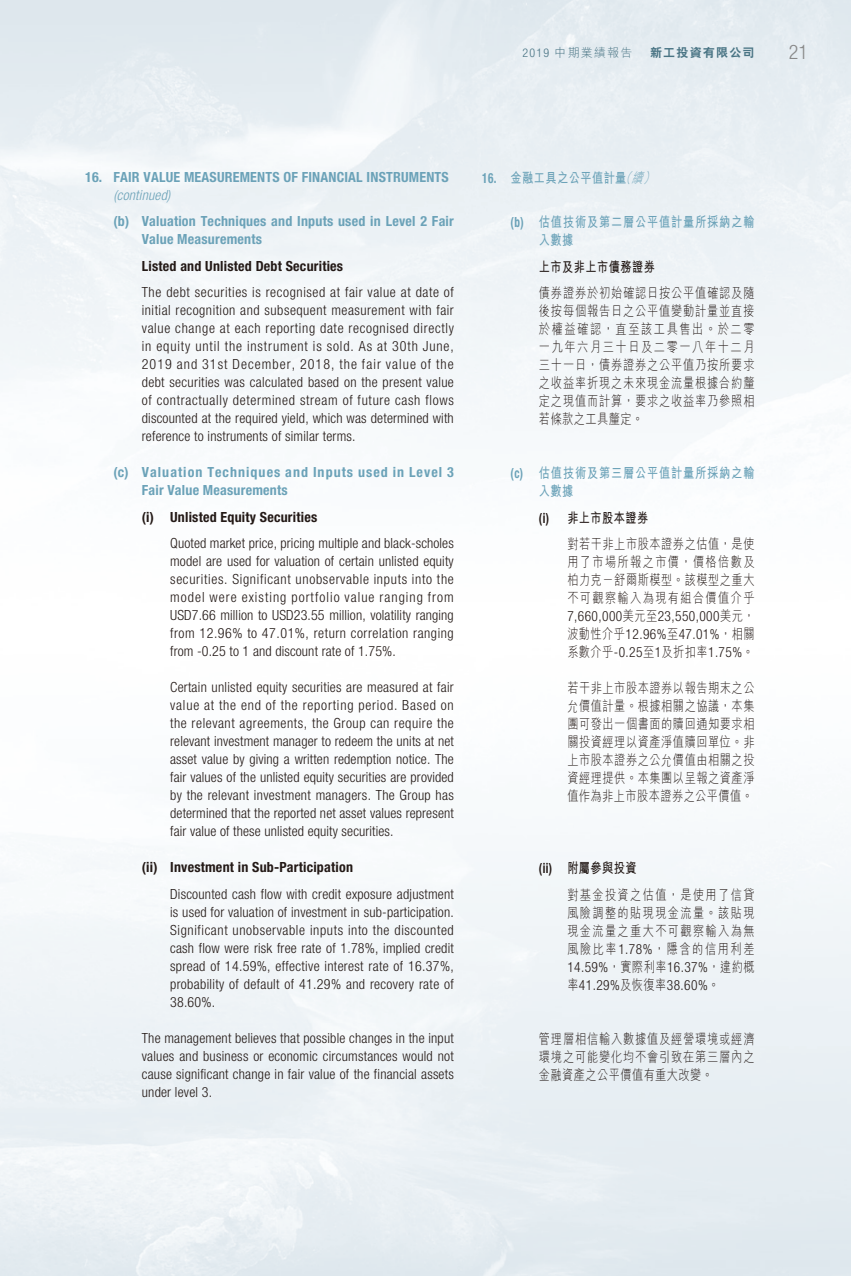
<style>
.page{position:relative;width:851px;height:1276px;background:#fff}
.page>*{position:absolute;margin:0;border:0;box-sizing:border-box;transform-origin:0 0}
.t1{font:300 condensed 20px "Helvetica Neue LT Std";color:#898989}
.t2{font:300 condensed 14px/18px "Helvetica Neue LT Std";letter-spacing:.015em;color:#231916;text-align:justify}
.t3{font:14px/18px "M Hei HK Light E Ten B5 H";letter-spacing:.075em;color:#231916;text-align:justify;scale:.8 1}
.t4{font:700 condensed 14px/18px "Helvetica Neue LT Std";letter-spacing:.015em;color:#6ba2b8}
.t5{font:300 condensed 14px/18px "Helvetica Neue LT Std";letter-spacing:.015em;color:#231916;text-align:justify;scale:.96 1}
.t6{font:700 condensed 14px "Helvetica Neue LT Std";letter-spacing:.015em;color:#231916}
.t7{font:700 condensed 14px/18px "Helvetica Neue LT Std";letter-spacing:.075em;color:#6ba2b8}
.t8{font:14px/18px "M Hei HK Bold E Ten B5 H";letter-spacing:.075em;color:#6ba2b8;scale:.8 1}
.t9{font:14px "M Hei HK Bold E Ten B5 H";letter-spacing:.04em;color:#231916;scale:.8 1}
.t10{font:14px "M Hei HK Bold E Ten B5 H";letter-spacing:.04em;color:#6ba2b8;scale:.8 1}
.t11{font:italic 300 condensed 14px "Helvetica Neue LT Std";letter-spacing:.015em;color:#6ba2b8}
.t12{font:12px "M Hei HK Light E Ten B5 H";letter-spacing:.1em;color:#497484}
.t13{font:12px "C Hei 2 HK Xbold E Ten B5 H";letter-spacing:.1em;color:#497484}
.s1{font-family:"Helvetica Neue LT Std";font-weight:300;font-stretch:condensed}
.s2{font-family:"Helvetica Neue LT Std";font-weight:700;font-stretch:condensed}
.s3{font-family:"M Hei HK Light E Ten B5 H";font-style:italic}
.s4{font-family:"M Hei HK Light E Ten B5 H";font-weight:400;font-stretch:normal}
</style>
<div class="page">
<p class="t12" style="left:522px;top:48px;width:111px"><span class="s1">2019</span> 中期業績報告</p>
<p class="t13" style="left:650px;top:48px;width:106px">新工投資有限公司</p>
<h1 class="t1" style="left:788px;top:45px;width:21px">21</h1>
<p class="t4" style="left:85px;top:169px;width:365px">16. FAIR VALUE MEASUREMENTS OF FINANCIAL INSTRUMENTS</p>
<p class="t11" style="left:113px;top:190px;width:58px">(continued)</p>
<p class="t4" style="left:142px;top:214px;width:313px;text-indent:-28px">(b) Valuation Techniques and Inputs used in Level 2 Fair<br>Value Measurements</p>
<p class="t6" style="left:142px;top:261px;width:203px">Listed and Unlisted Debt Securities</p>
<p class="t2" style="left:142px;top:285px;width:313px">The debt securities is recognised at fair value at date of initial recognition and subsequent measurement with fair value change at each reporting date recognised directly in equity until the instrument is sold. As at 30th June, 2019 and 31st December, 2018, the fair value of the debt securities was calculated based on the present value of contractually determined stream of future cash flows discounted at the required yield, which was determined with reference to instruments of similar terms.</p>
<p class="t7" style="left:142px;top:465px;width:313px;text-indent:-28px">(c) Valuation Techniques and Inputs used in Level 3<br>Fair Value Measurements</p>
<p class="t6" style="left:142px;top:512px;width:177px">(i) Unlisted Equity Securities</p>
<p class="t2" style="left:170px;top:536px;width:285px">Quoted market price, pricing multiple and black-scholes model are used for valuation of certain unlisted equity securities. Significant unobservable inputs into the model were existing portfolio value ranging from USD7.66 million to USD23.55 million, volatility ranging from 12.96% to 47.01%, return correlation ranging from -0.25 to 1 and discount rate of 1.75%.</p>
<p class="t2" style="left:170px;top:680px;width:285px">Certain unlisted equity securities are measured at fair value at the end of the reporting period. Based on the relevant agreements, the Group can require the relevant investment manager to redeem the units at net asset value by giving a written redemption notice. The fair values of the unlisted equity securities are provided by the relevant investment managers. The Group has determined that the reported net asset values represent fair value of these unlisted equity securities.</p>
<p class="t6" style="left:142px;top:862px;width:213px">(ii) Investment in Sub-Participation</p>
<p class="t2" style="left:170px;top:886px;width:285px">Discounted cash flow with credit exposure adjustment is used for valuation of investment in sub-participation.<br>Significant unobservable inputs into the discounted cash flow were risk free rate of 1.78%, implied credit spread of 14.59%, effective interest rate of 16.37%, probability of default of 41.29% and recovery rate of 38.60%.</p>
<p class="t2" style="left:142px;top:1030px;width:313px">The management believes that possible changes in the input values and business or economic circumstances would not cause significant change in fair value of the financial assets under level 3.</p>
<p class="t10" style="left:482px;top:172px;width:221px"><span class="s2">16.</span> 金融工具之公平值計量<span class="s3">（續）</span></p>
<p class="t8" style="left:539px;top:215px;width:271px;text-indent:-28px"><span class="s2">(b)</span> 估值技術及第二層公平值計量所採納之輸入數據</p>
<p class="t9" style="left:539px;top:261px;width:146px">上市及非上市債務證券</p>
<p class="t3" style="left:539px;top:286px;width:271px">債券證券於初始確認日按公平值確認及隨後按每個報告日之公平值變動計量並直接於權益確認，直至該工具售出。於二零一九年六月三十日及二零一八年十二月三十一日，債券證券之公平值乃按所要求之收益率折現之未來現金流量根據合約釐定之現值而計算，要求之收益率乃參照相若條款之工具釐定。</p>
<p class="t8" style="left:539px;top:466px;width:271px;text-indent:-28px"><span class="s2">(c)</span> 估值技術及第三層公平值計量所採納之輸入數據</p>
<p class="t9" style="left:539px;top:512px;width:138px"><span class="s2">(i)</span> 非上市股本證券</p>
<p class="t3" style="left:567px;top:537px;width:235px">對若干非上市股本證券之估值，是使用了市場所報之市價，價格倍數及柏力克－舒爾斯模型。該模型之重大不可觀察輸入為現有組合價值介乎</p>
<p class="t5" style="left:567px;top:609px;width:196px">7,660,000<span class="s4">美元至</span>23,550,000<span class="s4">美元，波動性介乎</span>12.96%<span class="s4">至</span>47.01%<span class="s4">，相關系數介乎</span>-0.25<span class="s4">至</span>1<span class="s4">及折扣率</span>1.75%<span class="s4">。</span></p>
<p class="t3" style="left:567px;top:681px;width:235px">若干非上市股本證券以報告期末之公允價值計量。根據相關之協議，本集團可發出一個書面的贖回通知要求相關投資經理以資產淨值贖回單位。非上市股本證券之公允價值由相關之投資經理提供。本集團以呈報之資產淨值作為非上市股本證券之公平價值。</p>
<p class="t9" style="left:539px;top:863px;width:124px"><span class="s2">(ii)</span> 附屬參與投資</p>
<p class="t3" style="left:567px;top:887px;width:235px">對基金投資之估值，是使用了信貸風險調整的貼現現金流量。該貼現現金流量之重大不可觀察輸入為無風險比率<span class="s1">1.78%</span>，隱含的信用利差</p>
<p class="t5" style="left:567px;top:959px;width:196px">14.59%<span class="s4">，實際利率</span>16.37%<span class="s4">，違約概率</span>41.29%<span class="s4">及恢復率</span>38.60%<span class="s4">。</span></p>
<p class="t3" style="left:539px;top:1031px;width:271px">管理層相信輸入數據值及經營環境或經濟環境之可能變化均不會引致在第三層內之金融資產之公平價值有重大改變。</p>
</div>
